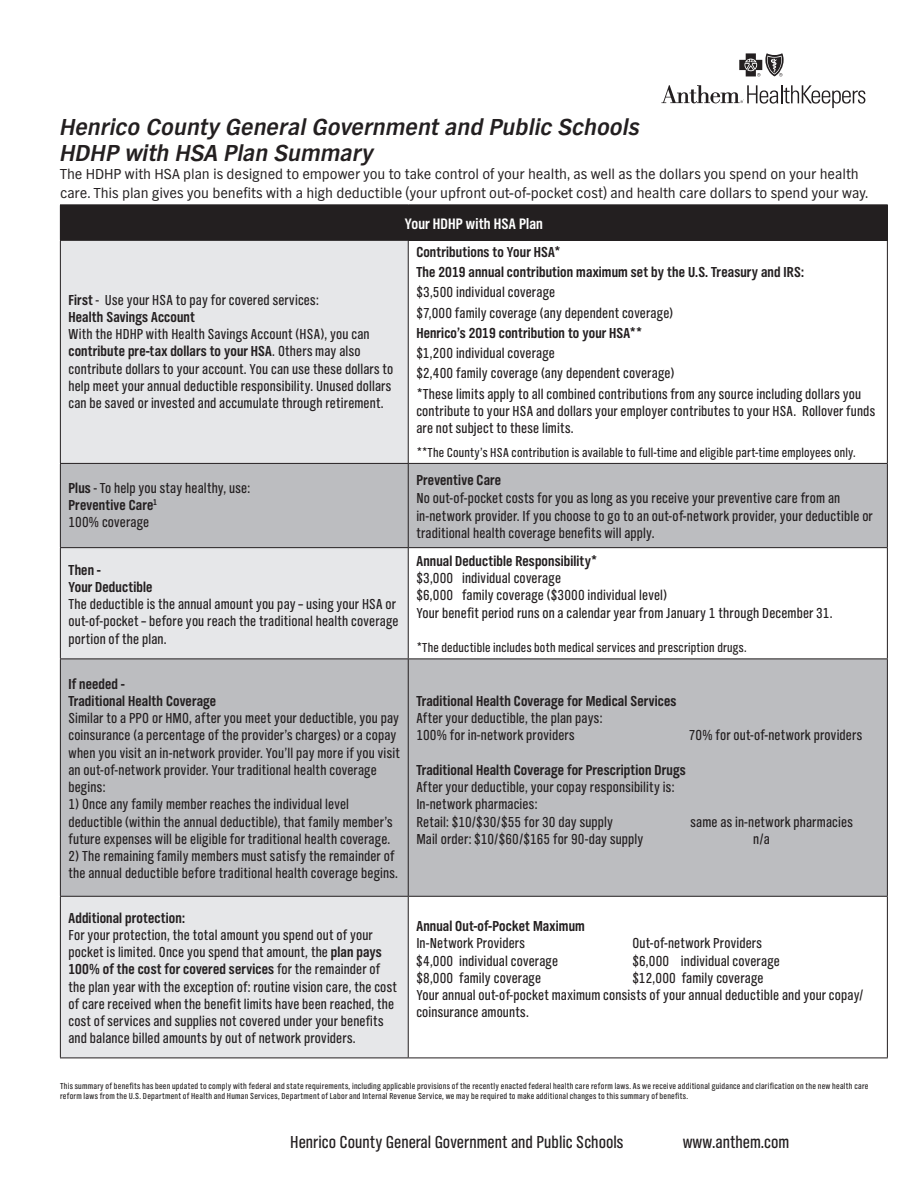
<style>
.page{position:relative;width:918px;height:1188px;background:#fff}
.page>*{position:absolute;margin:0;border:0;box-sizing:border-box;transform-origin:0 0}
.t1{font:italic 700 24px/25.5px "TV Nord EF";color:#231f20}
.t2{font:18px "TV Nord Cond EF";color:#231f20}
.t3{font:700 15.75px "TV Nord Cond EF";letter-spacing:.005em;color:#fff}
.t4{font:15px/17.2px "TV Nord Cond EF";letter-spacing:.01em;color:#231f20}
.t5{font:700 15px/17.2px "TV Nord Cond EF";letter-spacing:.01em;color:#231f20}
.t6{font:15px/19.5px "TV Nord EF";letter-spacing:-.005em;color:#231f20}
.t7{font:13.5px "TV Nord Cond EF";letter-spacing:.015em;color:#231f20}
.t8{font:9px/10.5px "TV Nord Cond EF";letter-spacing:.03em;color:#231f20}
.s1{font-weight:700}
</style>
<div class="page">
<svg style="left:739px;top:53px;width:45px;height:24px"></svg>
<svg style="left:661px;top:85px;width:204px;height:23px"></svg>
<div style="left:60px;top:205px;width:827px;height:35px;background:#231f20"></div>
<div style="left:61px;top:241px;width:347px;height:817px;background:#e6e7e9"></div>
<svg style="left:61px;top:464px;width:826px;height:432px;background:#cacacd"></svg>
<hr style="left:60px;top:204px;width:348px;height:1px;background:#231f20">
<hr style="left:408px;top:204px;width:480px;height:1px;background:#231f20">
<hr style="left:887px;top:205px;width:1px;height:35px;background:#231f20">
<hr style="left:887px;top:241px;width:1px;height:222px;background:#231f20">
<hr style="left:887px;top:464px;width:1px;height:83px;background:#231f20">
<hr style="left:887px;top:548px;width:1px;height:111px;background:#231f20">
<hr style="left:887px;top:659px;width:1px;height:237px;background:#231f20">
<hr style="left:887px;top:897px;width:1px;height:161px;background:#231f20">
<hr style="left:60px;top:240px;width:348px;height:1px;background:#231f20">
<hr style="left:408px;top:240px;width:480px;height:1px;background:#231f20">
<hr style="left:60px;top:463px;width:348px;height:1px;background:#231f20">
<hr style="left:408px;top:463px;width:480px;height:1px;background:#231f20">
<hr style="left:60px;top:547px;width:348px;height:1px;background:#231f20">
<hr style="left:408px;top:547px;width:480px;height:1px;background:#231f20">
<hr style="left:60px;top:659px;width:348px;height:1px;background:#231f20">
<hr style="left:408px;top:659px;width:480px;height:1px;background:#231f20">
<hr style="left:60px;top:896px;width:348px;height:1px;background:#231f20">
<hr style="left:408px;top:896px;width:480px;height:1px;background:#231f20">
<hr style="left:60px;top:241px;width:1px;height:222px;background:#231f20">
<hr style="left:408px;top:241px;width:1px;height:222px;background:#231f20">
<hr style="left:60px;top:464px;width:1px;height:83px;background:#231f20">
<hr style="left:60px;top:548px;width:1px;height:111px;background:#231f20">
<hr style="left:408px;top:548px;width:1px;height:111px;background:#231f20">
<hr style="left:60px;top:659px;width:1px;height:237px;background:#231f20">
<hr style="left:60px;top:897px;width:1px;height:161px;background:#231f20">
<hr style="left:408px;top:897px;width:1px;height:161px;background:#231f20">
<hr style="left:60px;top:1058px;width:348px;height:1px;background:#231f20">
<hr style="left:408px;top:1058px;width:480px;height:1px;background:#231f20">
<hr style="left:408px;top:464px;width:1px;height:83px;background:#231f20">
<hr style="left:408px;top:659px;width:1px;height:237px;background:#231f20">
<h1 class="t1" style="left:60px;top:115px;width:581px">Henrico County General Government and Public Schools<br>HDHP with HSA Plan Summary</h1>
<p class="t6" style="left:60px;top:164px;width:810px">The HDHP with HSA plan is designed to empower you to take control of your health, as well as the dollars you spend on your health care. This plan gives you benefits with a high deductible (your upfront out-of-pocket cost) and health care dollars to spend your way.</p>
<p class="t3" style="left:405px;top:215px;width:140px">Your HDHP with HSA Plan</p>
<p class="t4" style="left:68px;top:291px;width:252px"><span class="s1">First</span> - Use your HSA to pay for covered services:<br><span class="s1">Health Savings Account</span></p>
<p class="t4" style="left:68px;top:326px;width:326px">With the HDHP with Health Savings Account (HSA), you can <span class="s1">contribute pre-tax dollars to your HSA</span>. Others may also contribute dollars to your account. You can use these dollars to help meet your annual deductible responsibility. Unused dollars can be saved or invested and accumulate through retirement.</p>
<p class="t4" style="left:68px;top:479px;width:183px"><span class="s1">Plus</span> - To help you stay healthy, use:<br><span class="s1">Preventive Care</span><sup>1<br></sup>100% coverage</p>
<p class="t5" style="left:68px;top:561px;width:85px">Then -<br>Your Deductible</p>
<p class="t4" style="left:68px;top:596px;width:332px">The deductible is the annual amount you pay – using your HSA or out-of-pocket – before you reach the traditional health coverage portion of the plan.</p>
<p class="t5" style="left:68px;top:675px;width:149px">If needed -<br>Traditional Health Coverage</p>
<p class="t4" style="left:68px;top:710px;width:333px">Similar to a PPO or HMO, after you meet your deductible, you pay coinsurance (a percentage of the provider’s charges) or a copay when you visit an in-network provider. You’ll pay more if you visit an out-of-network provider. Your traditional health coverage begins:</p>
<p class="t4" style="left:68px;top:796px;width:325px">1) Once any family member reaches the individual level deductible (within the annual deductible), that family member’s future expenses will be eligible for traditional health coverage.</p>
<p class="t4" style="left:68px;top:848px;width:331px">2) The remaining family members must satisfy the remainder of the annual deductible before traditional health coverage begins.</p>
<p class="t5" style="left:68px;top:909px;width:118px">Additional protection:</p>
<p class="t4" style="left:68px;top:926px;width:330px">For your protection, the total amount you spend out of your pocket is limited. Once you spend that amount, the <span class="s1">plan pays 100% of the cost for covered services</span> for the remainder of the plan year with the exception of: routine vision care, the cost of care received when the benefit limits have been reached, the cost of services and supplies not covered under your benefits and balance billed amounts by out of network providers.</p>
<p class="t5" style="left:416px;top:242px;width:389px;line-height:20.2px">Contributions to Your HSA*<br>The 2019 annual contribution maximum set by the U.S. Treasury and IRS:</p>
<p class="t4" style="left:416px;top:282px;width:258px;line-height:20.2px">$3,500 individual coverage<br>$7,000 family coverage (any dependent coverage)</p>
<p class="t5" style="left:416px;top:324px;width:227px">Henrico’s 2019 contribution to your HSA**</p>
<p class="t4" style="left:416px;top:343px;width:446px;line-height:20.2px">$1,200 individual coverage<br>$2,400 family coverage (any dependent coverage)<br>*These limits apply to all combined contributions from any source including dollars you</p>
<p class="t4" style="left:416px;top:402px;width:460px">contribute to your HSA and dollars your employer contributes to your HSA. Rollover funds are not subject to these limits.</p>
<p class="t7" style="left:416px;top:445px;width:441px">**The County’s HSA contribution is available to full-time and eligible part-time employees only.</p>
<p class="t5" style="left:416px;top:471px;width:86px">Preventive Care</p>
<p class="t4" style="left:416px;top:490px;width:458px">No out-of-pocket costs for you as long as you receive your preventive care from an in-network provider. If you choose to go to an out-of-network provider, your deductible or traditional health coverage benefits will apply.</p>
<p class="t5" style="left:416px;top:552px;width:182px">Annual Deductible Responsibility*</p>
<p class="t4" style="left:416px;top:570px;width:418px">$3,000 individual coverage<br>$6,000 family coverage ($3000 individual level)<br>Your benefit period runs on a calendar year from January 1 through December 31.</p>
<p class="t7" style="left:416px;top:641px;width:332px">*The deductible includes both medical services and prescription drugs.</p>
<p class="t5" style="left:416px;top:692px;width:262px">Traditional Health Coverage for Medical Services</p>
<p class="t4" style="left:416px;top:710px;width:187px">After your deductible, the plan pays:<br>100% for in-network providers</p>
<p class="t4" style="left:689px;top:727px;width:175px">70% for out-of-network providers</p>
<p class="t5" style="left:416px;top:761px;width:271px">Traditional Health Coverage for Prescription Drugs</p>
<p class="t4" style="left:416px;top:779px;width:260px">After your deductible, your copay responsibility is:<br>In-network pharmacies:<br>Retail: $10/$30/$55 for 30 day supply</p>
<p class="t4" style="left:691px;top:813px;width:164px">same as in-network pharmacies</p>
<p class="t4" style="left:416px;top:830px;width:229px">Mail order: $10/$60/$165 for 90-day supply</p>
<p class="t4" style="left:753px;top:830px;width:18px">n/a</p>
<p class="t5" style="left:416px;top:918px;width:170px">Annual Out-of-Pocket Maximum</p>
<p class="t4" style="left:416px;top:935px;width:110px">In-Network Providers</p>
<p class="t4" style="left:632px;top:935px;width:131px">Out-of-network Providers</p>
<p class="t4" style="left:416px;top:952px;width:143px">$4,000 individual coverage</p>
<p class="t4" style="left:632px;top:952px;width:149px">$6,000 individual coverage</p>
<p class="t4" style="left:416px;top:969px;width:126px">$8,000 family coverage</p>
<p class="t4" style="left:416px;top:969px;width:449px;text-indent:216px">$12,000 family coverage<br>Your annual out-of-pocket maximum consists of your annual deductible and your copay/ coinsurance amounts.</p>
<p class="t8" style="left:60px;top:1081px;width:810px">This summary of benefits has been updated to comply with federal and state requirements, including applicable provisions of the recently enacted federal health care reform laws. As we receive additional guidance and clarification on the new health care reform laws from the U.S. Department of Health and Human Services, Department of Labor and Internal Revenue Service, we may be required to make additional changes to this summary of benefits.</p>
<p class="t2" style="left:290px;top:1132px;width:335px">Henrico County General Government and Public Schools</p>
<p class="t2" style="left:683px;top:1132px;width:108px">www.anthem.com</p>
</div>
